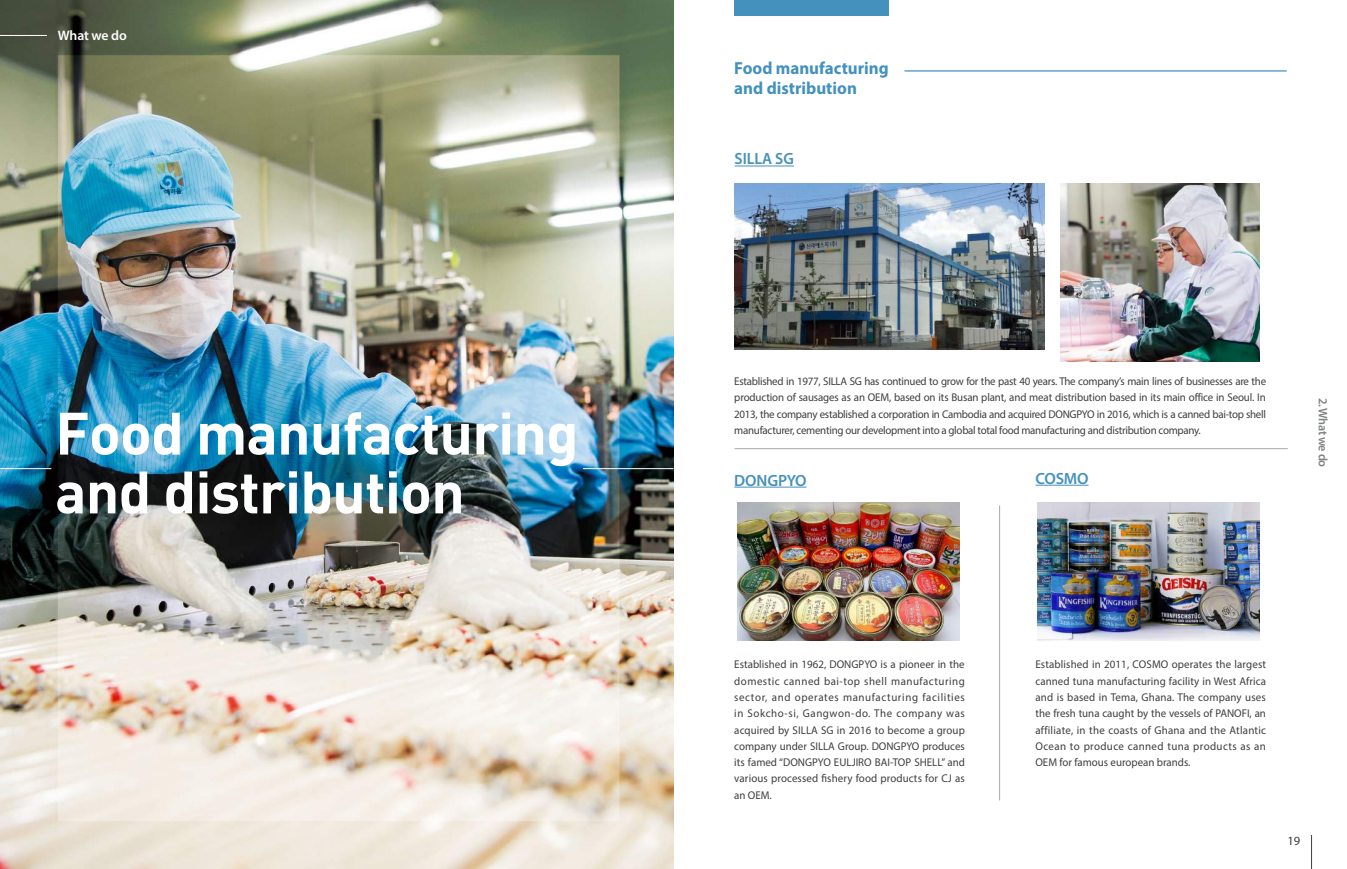
<style>
.page{position:relative;width:1347px;height:869px;background:#fff}
.page>*{position:absolute;margin:0;border:0;box-sizing:border-box;transform-origin:0 0}
.t1{font:58.75px/58.8px "Dinbol";letter-spacing:-.015em;color:#fff}
.t2{font:700 17.5px/20px "Myriad Pro";color:#4491bd}
.t3{font:600 16.25px "Myriad Pro";letter-spacing:-.01em;color:#4491bd}
.t4{font:600 13.75px "Myriad Pro";letter-spacing:-.015em;color:#fff}
.t5{font:600 12.5px "Myriad Pro";letter-spacing:-.03em;color:#808285}
.t6{font:12.5px "Myriad Pro";color:#3e3e3f}
.t7{font:11.25px/16.2px "Myriad Pro";color:#3e3e3f;text-align:justify}
</style>
<div class="page">
<img style="left:0;top:0;width:673px;height:868px">
<img style="left:734px;top:183px;width:310px;height:166px">
<img style="left:1037px;top:502px;width:222px;height:138px">
<hr style="left:1035px;top:484px;width:53px;height:1px;background:#4491bd">
<div style="left:733px;top:0;width:155px;height:15px;background:#4491bd"></div>
<hr style="left:904px;top:70px;width:382px;height:1px;background:#4491bd">
<hr style="left:734px;top:448px;width:553px;height:1px;background:#a8a9ad">
<hr style="left:999px;top:505px;width:1px;height:295px;background:#a8a9ad">
<hr style="left:734px;top:165px;width:60px;height:1px;background:#4491bd">
<hr style="left:734px;top:486px;width:72px;height:1px;background:#4491bd">
<hr style="left:1311px;top:834px;width:1px;height:34px;background:#3e3e3f">
<hr style="left:0;top:35px;width:47px;height:1px;background:#fff">
<hr style="left:583px;top:468px;width:90px;height:1px;background:#fff">
<hr style="left:0;top:468px;width:51px;height:1px;background:#fff">
<img style="left:1060px;top:183px;width:199px;height:178px">
<img style="left:737px;top:502px;width:222px;height:138px">
<p class="t4" style="left:58px;top:27px;width:70px">What we do</p>
<h1 class="t1" style="left:55px;top:401px;width:525px">Food manufacturing and distribution</h1>
<h2 class="t2" style="left:734px;top:58px;width:156px">Food manufacturing and distribution</h2>
<h3 class="t3" style="left:734px;top:148px;width:61px">SILLA SG</h3>
<p class="t7" style="left:734px;top:373px;width:533px">Established in 1977, SILLA SG has continued to grow for the past 40 years. The company’s main lines of businesses are the production of sausages as an OEM, based on its Busan plant, and meat distribution based in its main office in Seoul. In 2013, the company established a corporation in Cambodia and acquired DONGPYO in 2016, which is a canned bai-top shell manufacturer, cementing our development into a global total food manufacturing and distribution company.</p>
<h3 class="t3" style="left:734px;top:469px;width:74px">DONGPYO</h3>
<h3 class="t3" style="left:1035px;top:467px;width:55px">COSMO</h3>
<p class="t5" style="left:1330px;top:397px;width:71px;rotate:90deg">2. What we do</p>
<p class="t7" style="left:734px;top:656px;width:232px">Established in 1962, DONGPYO is a pioneer in the domestic canned bai-top shell manufacturing sector, and operates manufacturing facilities in Sokcho-si, Gangwon-do. The company was acquired by SILLA SG in 2016 to become a group company under SILLA Group. DONGPYO produces its famed “DONGPYO EULJIRO BAI-TOP SHELL” and various processed fishery food products for CJ as an OEM.</p>
<p class="t7" style="left:1035px;top:656px;width:232px">Established in 2011, COSMO operates the largest canned tuna manufacturing facility in West Africa and is based in Tema, Ghana. The company uses the fresh tuna caught by the vessels of PANOFI, an affiliate, in the coasts of Ghana and the Atlantic Ocean to produce canned tuna products as an OEM for famous european brands.</p>
<p class="t6" style="left:1287px;top:833px;width:14px">19</p>
</div>
